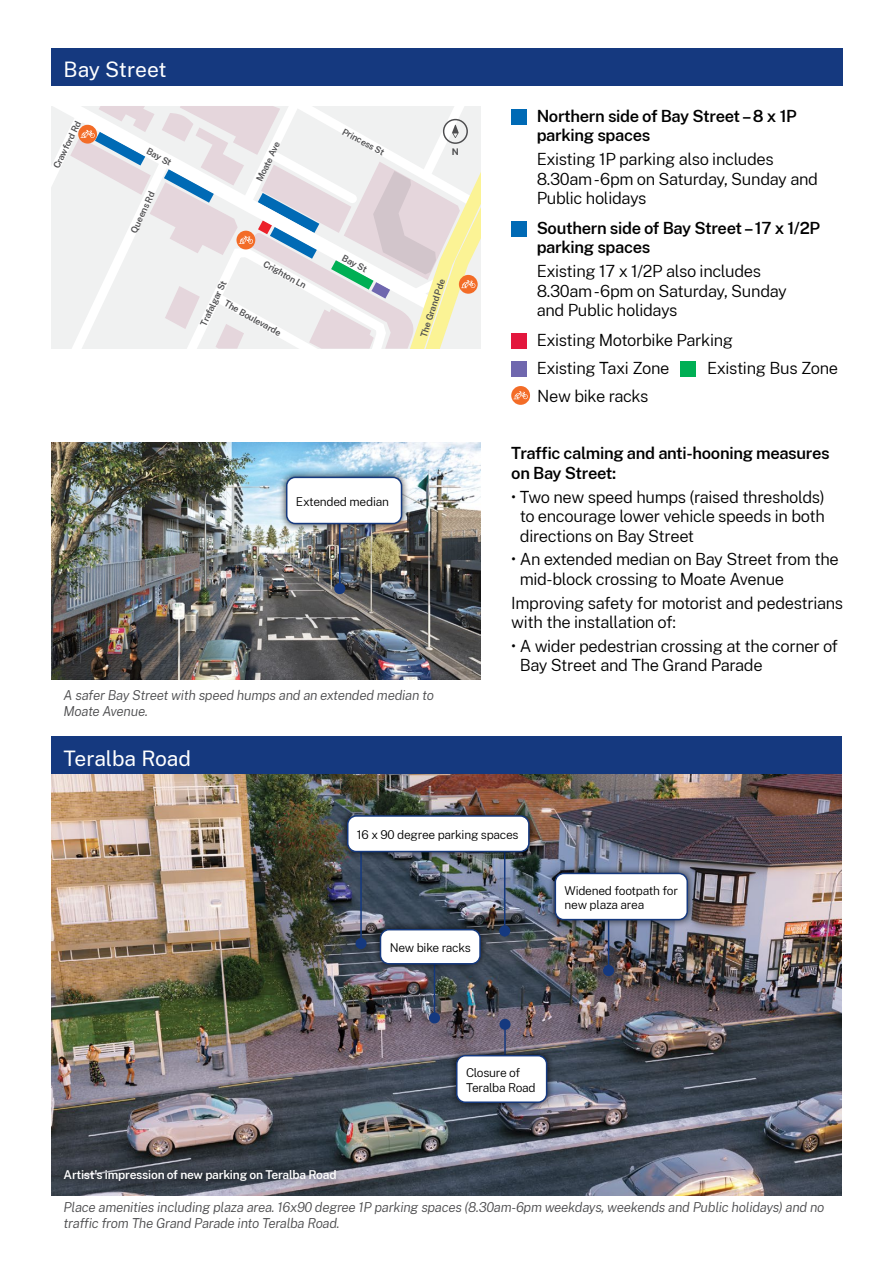
<style>
.page{position:relative;width:893px;height:1263px;background:#fff}
.page>*{position:absolute;margin:0;border:0;box-sizing:border-box;transform-origin:0 0}
.t1{font:21px "Public Sans NSW";letter-spacing:-.005em;color:#fff}
.t2{font:300 16.5px/19.5px "Public Sans NSW";letter-spacing:-.02em;color:#000}
.t3{font:600 16.5px "Public Sans NSW";letter-spacing:-.02em;color:#000}
.t4{font:italic 300 13.5px/16.2px "Public Sans";letter-spacing:-.02em;color:#4d4d4f}
.t5{font:300 12px/14.4px "Public Sans NSW";letter-spacing:-.02em;color:#000}
.t6{font:600 12px "Public Sans NSW";letter-spacing:-.02em;color:#fff}
.t7{font:600 9px "Public Sans NSW";color:#4d4d4f}
.t8{font:700 9px "Public Sans NSW";color:#4d4d4f}
</style>
<div class="page">
<img style="left:51px;top:774px;width:791px;height:421px">
<div style="left:680px;top:361px;width:16px;height:16px;background:#00af54"></div>
<div style="left:511px;top:361px;width:16px;height:16px;background:#6f67ae"></div>
<div style="left:511px;top:333px;width:16px;height:16px;background:#e3173e"></div>
<div style="left:511px;top:221px;width:16px;height:16px;background:#006ab5"></div>
<div style="left:511px;top:109px;width:16px;height:16px;background:#006ab5"></div>
<div style="left:51px;top:48px;width:792px;height:38px;background:#15397f"></div>
<svg style="left:51px;top:106px;width:430px;height:243px"></svg>
<img style="left:51px;top:443px;width:430px;height:236px">
<div style="left:334px;top:583px;width:11px;height:11px;background:#15397f;border-radius:50%"></div>
<hr style="left:339px;top:523px;width:2px;height:65px;background:#15397f">
<div style="left:278px;top:469px;width:132px;height:63px;background:#000;opacity:.75"></div>
<div style="left:287px;top:477px;width:114px;height:46px;background:#fff;border-radius:9px"></div>
<div style="left:286px;top:477px;width:116px;height:47px;border:2px solid #15397f;border-radius:9px"></div>
<svg style="left:511px;top:386px;width:19px;height:19px"></svg>
<svg style="left:513px;top:391px;width:15px;height:8px"></svg>
<div style="left:51px;top:736px;width:791px;height:38px;background:#15397f"></div>
<div style="left:56px;top:1161px;width:289px;height:30px;background:#000;opacity:.75"></div>
<div style="left:499px;top:1019px;width:12px;height:11px;background:#15397f;border-radius:50%"></div>
<hr style="left:504px;top:1024px;width:2px;height:54px;background:#15397f">
<div style="left:448px;top:1047px;width:107px;height:63px;background:#000;opacity:.75"></div>
<div style="left:457px;top:1056px;width:90px;height:46px;background:#fff;border-radius:9px"></div>
<div style="left:456px;top:1055px;width:91px;height:48px;border:2px solid #15397f;border-radius:9px"></div>
<div style="left:355px;top:938px;width:12px;height:11px;background:#15397f;border-radius:50%"></div>
<div style="left:499px;top:925px;width:11px;height:11px;background:#15397f;border-radius:50%"></div>
<hr style="left:360px;top:841px;width:2px;height:108px;background:#15397f">
<hr style="left:504px;top:828px;width:1px;height:108px;background:#15397f">
<div style="left:339px;top:807px;width:198px;height:53px;background:#000;opacity:.75"></div>
<div style="left:348px;top:816px;width:181px;height:35px;background:#fff;border-radius:9px"></div>
<div style="left:347px;top:815px;width:183px;height:37px;border:2px solid #15397f;border-radius:9px"></div>
<div style="left:603px;top:965px;width:11px;height:11px;background:#15397f;border-radius:50%"></div>
<hr style="left:608px;top:908px;width:1px;height:62px;background:#15397f">
<div style="left:547px;top:865px;width:149px;height:63px;background:#000;opacity:.75"></div>
<div style="left:555px;top:873px;width:132px;height:46px;background:#fff;border-radius:9px"></div>
<div style="left:555px;top:873px;width:133px;height:47px;border:2px solid #15397f;border-radius:9px"></div>
<hr style="left:434px;top:957px;width:1px;height:62px;background:#15397f">
<div style="left:429px;top:1012px;width:11px;height:11px;background:#15397f;border-radius:50%"></div>
<div style="left:372px;top:921px;width:117px;height:51px;background:#000;opacity:.75"></div>
<div style="left:380px;top:930px;width:100px;height:34px;background:#fff;border-radius:9px"></div>
<div style="left:380px;top:929px;width:101px;height:35px;border:2px solid #15397f;border-radius:9px"></div>
<p class="t1" style="left:64px;top:54px;width:105px">Bay Street</p>
<p class="t7" style="left:50px;top:165px;width:53px;rotate:-64deg">Crawford Rd</p>
<p class="t7" style="left:150px;top:145px;width:28px;rotate:28deg">Bay St</p>
<p class="t7" style="left:127px;top:229px;width:46px;rotate:-65deg">Queens Rd</p>
<p class="t7" style="left:253px;top:178px;width:44px;rotate:-65deg">Moate Ave</p>
<p class="t7" style="left:346px;top:125px;width:48px;rotate:28deg">Princess St</p>
<p class="t8" style="left:452px;top:145px;width:9px">N</p>
<p class="t7" style="left:346px;top:251px;width:28px;rotate:28deg">Bay St</p>
<p class="t7" style="left:267px;top:257px;width:49px;rotate:29deg">Crighton Ln</p>
<p class="t7" style="left:197px;top:323px;width:51px;rotate:-65deg">Trafalgar St</p>
<p class="t7" style="left:417px;top:335px;width:62px;rotate:-72deg">The Grand Pde</p>
<p class="t7" style="left:228px;top:297px;width:65px;rotate:29deg">The Boulevarde</p>
<p class="t5" style="left:296px;top:494px;width:94px">Extended median</p>
<p class="t4" style="left:64px;top:686px;width:385px">A safer Bay Street with speed humps and an extended median to-</p>
<p class="t4" style="left:64px;top:702px;width:86px">Moate Avenue.</p>
<p class="t1" style="left:64px;top:743px;width:129px">Teralba Road</p>
<p class="t3" style="left:537px;top:103px;width:262px">Northern side of Bay Street – 8 x 1P</p>
<p class="t3" style="left:537px;top:123px;width:115px">parking spaces</p>
<p class="t2" style="left:537px;top:148px;width:283px">Existing 1P parking also includes<br>8.30am -6pm on Saturday, Sunday and<br>Public holidays</p>
<p class="t3" style="left:537px;top:215px;width:285px">Southern side of Bay Street – 17 x 1/2P</p>
<p class="t3" style="left:537px;top:235px;width:115px">parking spaces</p>
<p class="t2" style="left:537px;top:260px;width:252px">Existing 17 x 1/2P also includes<br>8.30am -6pm on Saturday, Sunday and Public holidays</p>
<p class="t2" style="left:537px;top:329px;width:198px">Existing Motorbike Parking</p>
<p class="t2" style="left:537px;top:357px;width:134px">Existing Taxi Zone</p>
<p class="t2" style="left:707px;top:357px;width:133px">Existing Bus Zone</p>
<p class="t2" style="left:537px;top:385px;width:113px">New bike racks</p>
<h4 class="t3" style="left:511px;top:441px;width:320px">Traffic calming and anti-hooning measures</h4>
<p class="t3" style="left:511px;top:461px;width:107px">on Bay Street:</p>
<p class="t2" style="left:520px;top:486px;width:306px;text-align:justify;text-indent:-8px">• Two new speed humps (raised thresholds) to encourage lower vehicle speeds in both directions on Bay Street</p>
<p class="t2" style="left:511px;top:549px;width:329px">• An extended median on Bay Street from the</p>
<p class="t2" style="left:511px;top:566px;width:333px;line-height:23.7px;text-indent:8px">mid-block crossing to Moate Avenue<br>Improving safety for motorist and pedestrians</p>
<p class="t2" style="left:511px;top:611px;width:166px">with the installation of:</p>
<p class="t2" style="left:520px;top:635px;width:320px;text-indent:-8px">• A wider pedestrian crossing at the corner of<br>Bay Street and The Grand Parade</p>
<p class="t5" style="left:357px;top:827px;width:163px">16 x 90 degree parking spaces</p>
<p class="t5" style="left:390px;top:940px;width:82px">New bike racks</p>
<p class="t5" style="left:565px;top:883px;width:115px">Widened footpath for new plaza area</p>
<p class="t6" style="left:64px;top:1166px;width:274px">Artist’s impression of new parking on Teralba Road</p>
<p class="t5" style="left:466px;top:1065px;width:71px">Closure of<br>Teralba Road</p>
<p class="t4" style="left:64px;top:1198px;width:776px">Place amenities including plaza area. 16x90 degree 1P parking spaces (8.30am-6pm weekdays,-weekends and Public holidays) and no&shy;traffic from The Grand Parade into Teralba Road.-</p>
</div>
